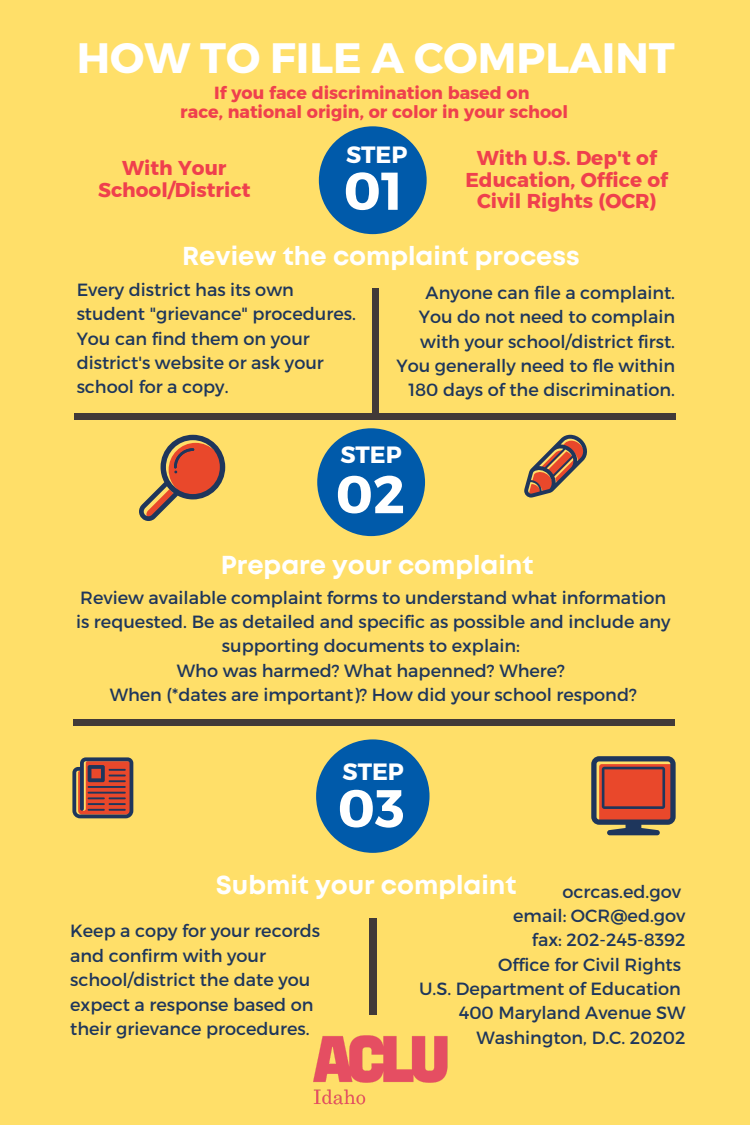
<style>
.page{position:relative;width:750px;height:1125px;background:#ffdf69}
.page>*{position:absolute;margin:0;border:0;box-sizing:border-box;transform-origin:0 0}
.t1{font:700 53px "Montserrat";color:#fff}
.t2{font:700 42.5px "Montserrat";color:#fff}
.t3{font:700 26px "Mont";color:#fff}
.t4{font:700 23.62px "Montserrat";color:#fff}
.t5{font:20px/21.5px "Kief Montaser Bold";color:#ef404d;text-align:center}
.t6{font:17.62px/24.4px "Montserrat";color:#1e365c}
.t7{font:17.5px "Kief Montaser Bold";color:#ef404d}
</style>
<div class="page">
<svg style="left:139px;top:435px;width:86px;height:86px"></svg>
<svg style="left:591px;top:756px;width:85px;height:79px;background:#a55644"></svg>
<svg style="left:524px;top:435px;width:63px;height:63px"></svg>
<svg style="left:72px;top:757px;width:61px;height:61px;background:#944e45"></svg>
<div style="left:319px;top:126px;width:108px;height:108px;background:#005aaa;border-radius:50%"></div>
<div style="left:317px;top:428px;width:108px;height:108px;background:#005aaa;border-radius:50%"></div>
<div style="left:316px;top:739px;width:114px;height:114px;background:#005aaa;border-radius:50%"></div>
<div style="left:74px;top:413px;width:300px;height:7px;background:#423a38"></div>
<div style="left:376px;top:413px;width:300px;height:7px;background:#423a38"></div>
<div style="left:372px;top:288px;width:7px;height:132px;background:#423a38"></div>
<div style="left:73px;top:719px;width:315px;height:7px;background:#423a38"></div>
<div style="left:375px;top:720px;width:300px;height:6px;background:#423a38"></div>
<div style="left:369px;top:919px;width:8px;height:96px;background:#423a38"></div>
<img style="left:313px;top:1035px;width:135px;height:70px">
<p class="t2" style="left:77px;top:30px;width:600px">HOW TO FILE A COMPLAINT</p>
<p class="t7" style="left:214px;top:82px;width:317px">If you face discrimination based on</p>
<p class="t7" style="left:180px;top:101px;width:389px">race, national origin, or color in your school</p>
<p class="t5" style="left:98px;top:157px;width:154px">With Your<br>School/District</p>
<p class="t5" style="left:465px;top:147px;width:204px">With U.S. Dep't of<br>Education, Office of<br>Civil Rights (OCR)</p>
<p class="t4" style="left:346px;top:139px;width:63px">STEP</p>
<p class="t1" style="left:344px;top:157px;width:61px">01</p>
<p class="t3" style="left:182px;top:246px;width:399px">Review the complaint process</p>
<p class="t6" style="left:77px;top:277px;width:281px">Every district has its own student "grievance" procedures.<br>You can find them on your district's website or ask your school for a copy.</p>
<p class="t6" style="left:396px;top:279px;width:280px;text-align:right">Anyone can file a complaint.<br>You do not need to complain with your school/district first.<br>You generally need to fle within<br>180 days of the discrimination.</p>
<p class="t4" style="left:340px;top:439px;width:63px">STEP</p>
<p class="t1" style="left:336px;top:460px;width:71px">02</p>
<p class="t3" style="left:221px;top:555px;width:315px">Prepare your complaint</p>
<p class="t6" style="left:76px;top:584px;width:596px;text-align:center">Review available complaint forms to understand what information is requested. Be as detailed and specific as possible and include any supporting documents to explain:</p>
<p class="t6" style="left:177px;top:657px;width:390px">Who was harmed? What hapenned? Where?</p>
<p class="t6" style="left:110px;top:682px;width:529px">When (*dates are important)? How did your school respond?</p>
<p class="t4" style="left:343px;top:757px;width:63px">STEP</p>
<p class="t1" style="left:338px;top:774px;width:68px">03</p>
<p class="t3" style="left:216px;top:875px;width:302px">Submit your complaint</p>
<p class="t6" style="left:563px;top:878px;width:120px">ocrcas.ed.gov</p>
<p class="t6" style="left:513px;top:903px;width:174px">email: OCR@ed.gov</p>
<p class="t6" style="left:532px;top:927px;width:155px">fax: 202-245-8392</p>
<p class="t6" style="left:498px;top:951px;width:184px">Office for Civil Rights</p>
<p class="t6" style="left:419px;top:976px;width:263px">U.S. Department of Education</p>
<p class="t6" style="left:459px;top:1000px;width:228px;text-align:right">400 Maryland Avenue SW<br>Washington, D.C. 20202</p>
<p class="t6" style="left:70px;top:918px;width:251px">Keep a copy for your records and confirm with your school/district the date you expect a response based on their grievance procedures.</p>
</div>
